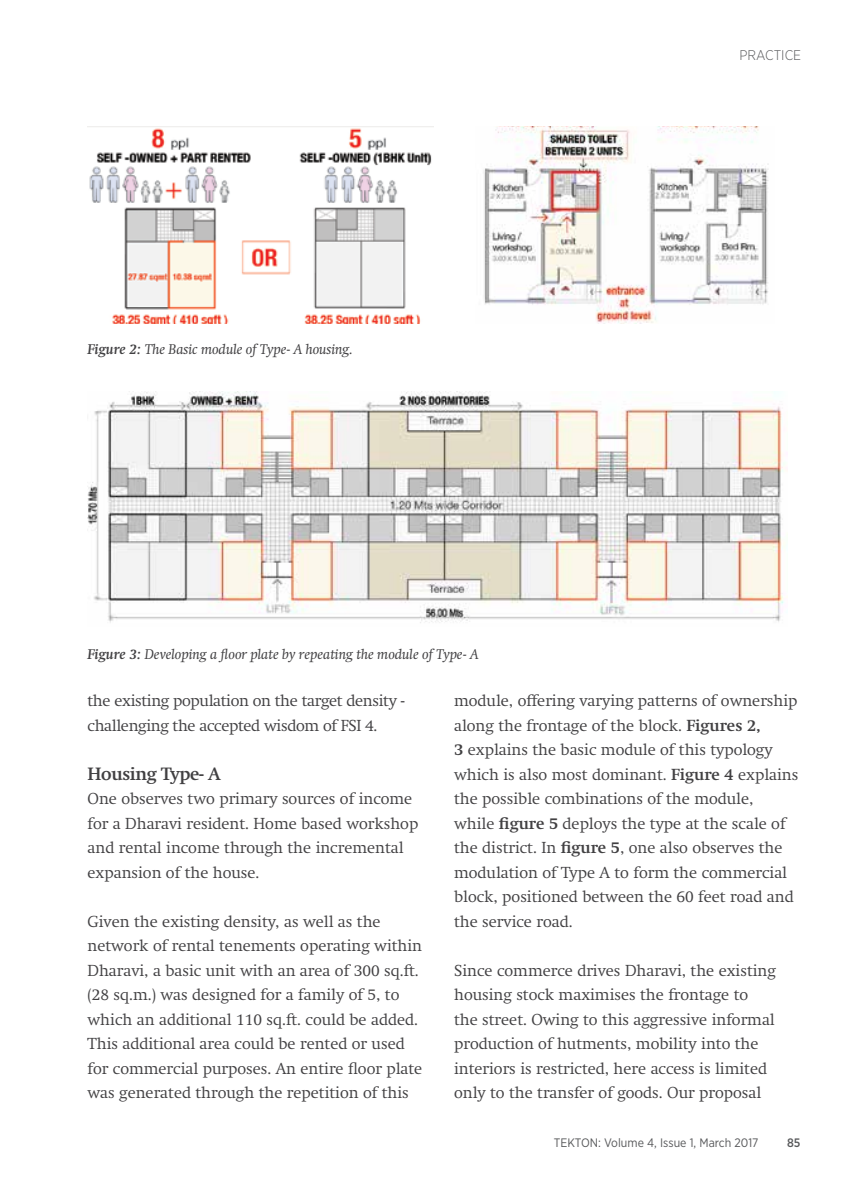
<style>
.page{position:relative;width:851px;height:1197px;background:#fff}
.page>*{position:absolute;margin:0;border:0;box-sizing:border-box;transform-origin:0 0}
.t1{font:700 17.5px "Swift";letter-spacing:-.02em;color:#414042}
.t2{font:300 15.75px/24.5px "Swift";color:#414042}
.t3{font:300 15.75px/24.5px "Swift";letter-spacing:-.02em;color:#414042}
.t4{font:italic 14px "Swift";color:#414042}
.t5{font:300 14px "Gotham Narrow";color:#58595b}
.t6{font:12.25px "Gotham Narrow";color:#58595b}
.t7{font:500 12.25px "Gotham Narrow";color:#58595b}
.s1{font-weight:700}
</style>
<div class="page">
<img style="left:87px;top:126px;width:347px;height:198px">
<img style="left:483px;top:126px;width:286px;height:198px">
<img style="left:87px;top:392px;width:697px;height:231px">
<p class="t4" style="left:87px;top:341px;width:267px"><span class="s1">Figure 2:</span> The Basic module of Type- A housing.</p>
<p class="t4" style="left:87px;top:646px;width:392px"><span class="s1">Figure 3:</span> Developing a floor plate by repeating the module of Type- A</p>
<p class="t5" style="left:739px;top:47px;width:63px">PRACTICE</p>
<p class="t3" style="left:87px;top:689px;width:318px">the existing population on the target density - challenging the accepted wisdom of FSI 4.</p>
<p class="t1" style="left:87px;top:763px;width:135px">Housing Type- A</p>
<p class="t2" style="left:87px;top:787px;width:332px">One observes two primary sources of income for a Dharavi resident. Home based workshop and rental income through the incremental expansion of the house.</p>
<p class="t2" style="left:87px;top:909px;width:336px">Given the existing density, as well as the network of rental tenements operating within Dharavi, a basic unit with an area of 300 sq.ft. (28 sq.m.) was designed for a family of 5, to which an additional 110 sq.ft. could be added.<br>This additional area could be rented or used for commercial purposes. An entire floor plate was generated through the repetition of this</p>
<p class="t2" style="left:454px;top:689px;width:346px">module, offering varying patterns of ownership along the frontage of the block. <span class="s1">Figures 2,<br>3</span> explains the basic module of this typology which is also most dominant. <span class="s1">Figure 4</span> explains the possible combinations of the module,<br>while <span class="s1">figure 5</span> deploys the type at the scale of the district. In <span class="s1">figure 5</span>, one also observes the modulation of Type A to form the commercial block, positioned between the 60 feet road and the service road.</p>
<p class="t2" style="left:454px;top:958px;width:323px">Since commerce drives Dharavi, the existing housing stock maximises the frontage to the street. Owing to this aggressive informal production of hutments, mobility into the interiors is restricted, here access is limited only to the transfer of goods. Our proposal</p>
<p class="t6" style="left:554px;top:1135px;width:206px">TEKTON: Volume 4, Issue 1, March 2017</p>
<p class="t7" style="left:787px;top:1135px;width:15px">85</p>
</div>
